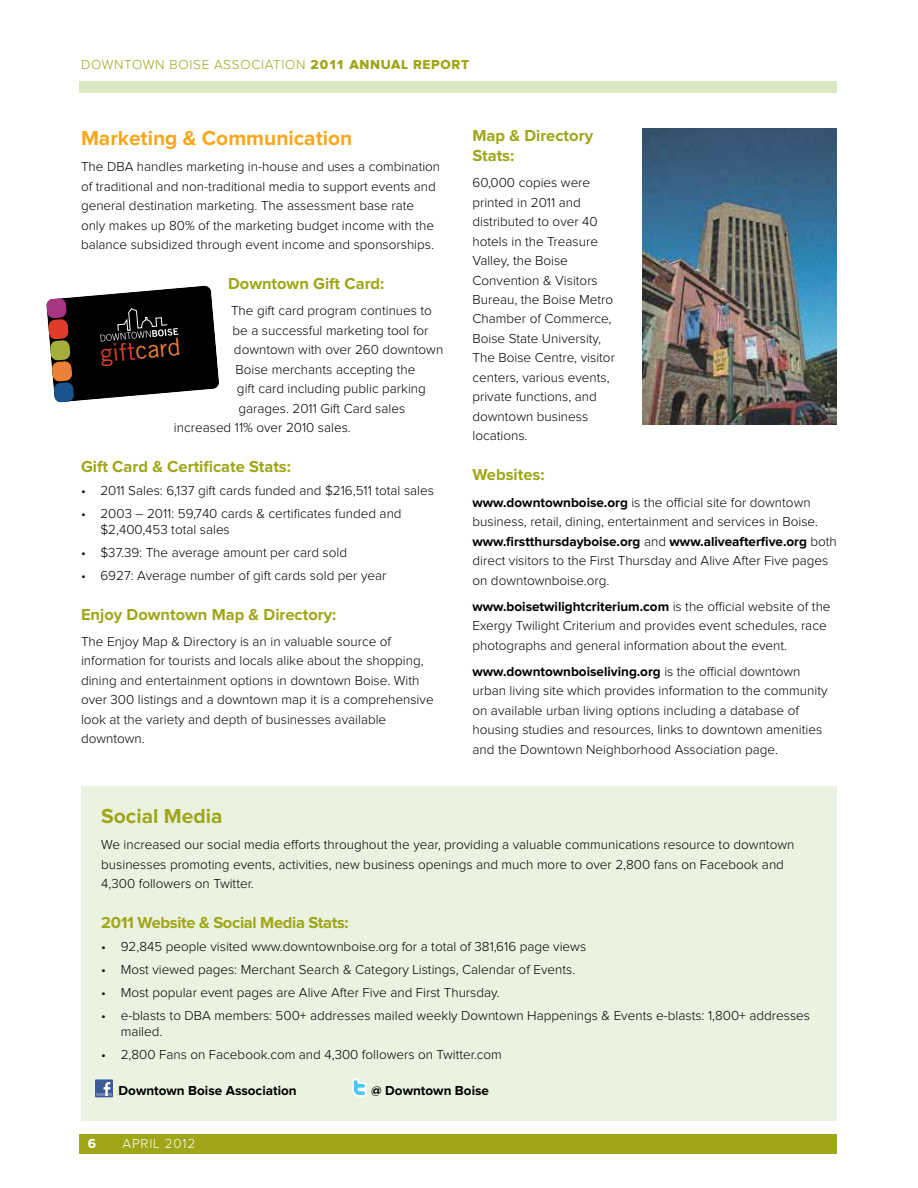
<style>
.page{position:relative;width:918px;height:1188px;background:#fff}
.page>*{position:absolute;margin:0;border:0;box-sizing:border-box;transform-origin:0 0}
.t1{font:24px "Trade Gothic";color:#dd3f2e}
.t2{font:700 21px "Proxima Nova";color:#faa61a}
.t3{font:700 21px "Proxima Nova";color:#9fa617}
.t4{font:700 16.5px/19.5px "Proxima Nova";color:#9fa617}
.t5{font:700 16.5px "Proxima Nova";letter-spacing:-.02em;color:#9fa617}
.t6{font:300 13.5px/19.5px "Proxima Nova";color:#000}
.t7{font:300 13.5px "Proxima Nova";letter-spacing:.05em;color:#9fa617}
.t8{font:700 13.5px "Proxima Nova";color:#000}
.t9{font:300 13.5px "Proxima Nova";letter-spacing:.06em;color:#fff}
.t10{font:700 13.5px "Proxima Nova";color:#fff}
.s1{font-family:"Proxima Nova Extrabld";font-weight:400}
.s2{color:#eb8137}
.s3{font-weight:700}
</style>
<div class="page">
<div style="left:80px;top:1134px;width:757px;height:19px;background:#9fa617"></div>
<div style="left:80px;top:81px;width:757px;height:12px;background:#dbe8c4"></div>
<svg style="left:46px;top:286px;width:173px;height:117px"></svg>
<div style="left:81px;top:786px;width:756px;height:334px;background:#ebf2df"></div>
<svg style="left:352px;top:1078px;width:15px;height:19px"></svg>
<div style="left:95px;top:1079px;width:18px;height:18px;background:#3b5a99"></div>
<svg style="left:96px;top:1082px;width:16px;height:14px"></svg>
<img style="left:642px;top:128px;width:195px;height:297px">
<p class="t7" style="left:81px;top:58px;width:390px">DOWNTOWN BOISE ASSOCIATION <span class="s1">2011 ANNUAL REPORT</span></p>
<h2 class="t2" style="left:81px;top:128px;width:273px">Marketing &amp; Communication</h2>
<p class="t6" style="left:81px;top:157px;width:361px">The DBA handles marketing in-house and uses a combination of traditional and non-traditional media to support events and general destination marketing. The assessment base rate only makes up 80% of the marketing budget income with the balance subsidized through event income and sponsorships.</p>
<p class="t4" style="left:228px;top:274px;width:158px">Downtown Gift Card:</p>
<p class="t6" style="left:231px;top:301px;width:203px">The gift card program continues to</p>
<p class="t6" style="left:232px;top:321px;width:198px">be a successful marketing tool for</p>
<p class="t6" style="left:234px;top:340px;width:211px">downtown with over 260 downtown</p>
<p class="t6" style="left:235px;top:360px;width:181px">Boise merchants accepting the</p>
<p class="t6" style="left:237px;top:379px;width:190px">gift card including public parking</p>
<p class="t6" style="left:238px;top:399px;width:168px">garages. 2011 Gift Card sales</p>
<p class="t6" style="left:174px;top:418px;width:178px">increased 11% over 2010 sales.</p>
<p class="t4" style="left:81px;top:457px;width:211px">Gift Card &amp; Certificate Stats:</p>
<p class="t6" style="left:81px;top:481px;width:354px">• 2011 Sales: 6,137 gift cards funded and $216,511 total sales</p>
<p class="t6" style="left:100px;top:506px;width:303px;line-height:16.2px;text-indent:-19px">• 2003 – 2011: 59,740 cards &amp; certificates funded and $2,400,453 total sales</p>
<p class="t6" style="left:81px;top:543px;width:268px">• $37.39: The average amount per card sold</p>
<p class="t6" style="left:81px;top:566px;width:307px">• 6927: Average number of gift cards sold per year</p>
<p class="t4" style="left:81px;top:605px;width:257px">Enjoy Downtown Map &amp; Directory:</p>
<p class="t6" style="left:81px;top:632px;width:354px">The Enjoy Map &amp; Directory is an in valuable source of information for tourists and locals alike about the shopping, dining and entertainment options in downtown Boise. With over 300 listings and a downtown map it is a comprehensive look at the variety and depth of businesses available downtown.</p>
<h1 class="t1" style="left:99px;top:339px;width:82px;rotate:-5deg">gift<span class="s2">card</span></h1>
<p class="t4" style="left:472px;top:127px;width:122px">Map &amp; Directory<br>Stats:</p>
<p class="t6" style="left:472px;top:173px;width:144px">60,000 copies were printed in 2011 and distributed to over 40 hotels in the Treasure<br>Valley, the Boise<br>Convention &amp; Visitors<br>Bureau, the Boise Metro<br>Chamber of Commerce,<br>Boise State University,<br>The Boise Centre, visitor centers, various events, private functions, and downtown business locations.</p>
<p class="t4" style="left:472px;top:466px;width:73px">Websites:</p>
<p class="t6" style="left:472px;top:493px;width:366px"><span class="s3">www.downtownboise.org</span> is the official site for downtown business, retail, dining, entertainment and services in Boise. <span class="s3">www.firstthursdayboise.org</span> and <span class="s3">www.aliveafterfive.org</span> both direct visitors to the First Thursday and Alive After Five pages on downtownboise.org.</p>
<p class="t6" style="left:472px;top:597px;width:360px"><span class="s3">www.boisetwilightcriterium.com</span> is the official website of the<br>Exergy Twilight Criterium and provides event schedules, race photographs and general information about the event.</p>
<p class="t6" style="left:472px;top:662px;width:357px"><span class="s3">www.downtownboiseliving.org</span> is the official downtown urban living site which provides information to the community on available urban living options including a database of housing studies and resources, links to downtown amenities and the Downtown Neighborhood Association page.</p>
<h2 class="t3" style="left:101px;top:806px;width:123px">Social Media</h2>
<p class="t6" style="left:101px;top:836px;width:695px">We increased our social media efforts throughout the year, providing a valuable communications resource to downtown businesses promoting events, activities, new business openings and much more to over 2,800 fans on Facebook and<br>4,300 followers on Twitter.</p>
<p class="t5" style="left:101px;top:915px;width:249px">2011 Website &amp; Social Media Stats:</p>
<p class="t6" style="left:101px;top:937px;width:486px">• 92,845 people visited www.downtownboise.org for a total of 381,616 page views</p>
<p class="t6" style="left:101px;top:960px;width:476px">• Most viewed pages: Merchant Search &amp; Category Listings, Calendar of Events.</p>
<p class="t6" style="left:101px;top:983px;width:400px">• Most popular event pages are Alive After Five and First Thursday.</p>
<p class="t6" style="left:121px;top:1008px;width:691px;line-height:16.2px;text-indent:-19px">• e-blasts to DBA members: 500+ addresses mailed weekly Downtown Happenings &amp; Events e-blasts: 1,800+ addresses mailed.</p>
<p class="t6" style="left:101px;top:1045px;width:402px">• 2,800 Fans on Facebook.com and 4,300 followers on Twitter.com</p>
<p class="t8" style="left:119px;top:1085px;width:180px">Downtown Boise Association</p>
<p class="t8" style="left:371px;top:1085px;width:119px">@ Downtown Boise</p>
<p class="t10" style="left:88px;top:1137px;width:10px">6</p>
<p class="t9" style="left:123px;top:1137px;width:74px">APRIL 2012</p>
</div>
